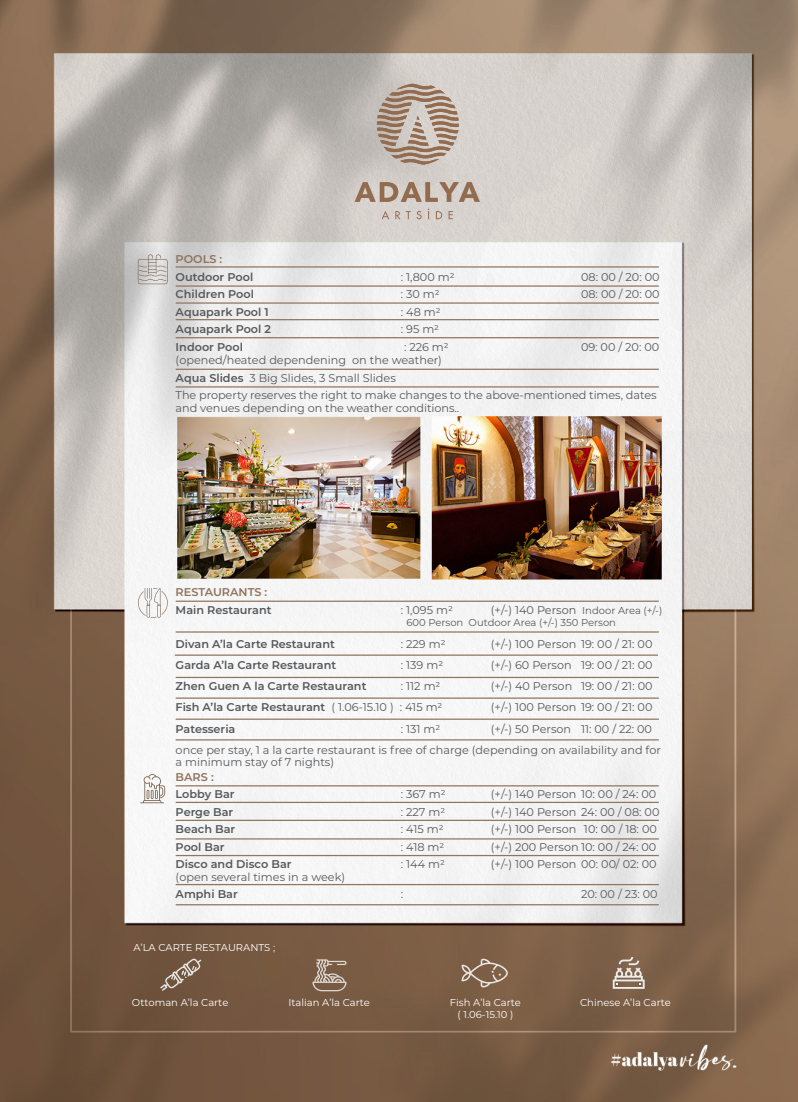
<style>
.page{position:relative;width:798px;height:1102px;background:#fff}
.page>*{position:absolute;margin:0;border:0;box-sizing:border-box;transform-origin:0 0}
.t1{font:11.25px/17.5px "Montserrat";color:#57585a}
.t2{font:600 11.25px "Montserrat";color:#57585a}
.t3{font:600 11.25px "Montserrat";color:#8e735d}
.t4{font:10px/12px "Montserrat";color:#fff;text-align:center}
.t5{font:10px/12.5px "Montserrat";color:#57585a}
.s1{font-weight:600}
.s2{font-size:11.25px}
.s3{font-weight:400}
</style>
<div class="page">
<img style="left:0;top:0;width:797px;height:1102px">
<hr style="left:175px;top:285px;width:483px;height:2px;background:#8f765f">
<hr style="left:175px;top:266px;width:483px;height:2px;background:#8f765f">
<hr style="left:175px;top:302px;width:483px;height:2px;background:#8f765f">
<hr style="left:175px;top:319px;width:483px;height:1px;background:#8f765f">
<hr style="left:175px;top:337px;width:483px;height:1px;background:#8f765f">
<hr style="left:175px;top:369px;width:483px;height:1px;background:#8f765f">
<hr style="left:175px;top:386px;width:483px;height:2px;background:#8f765f">
<hr style="left:175px;top:601px;width:483px;height:1px;background:#8f765f">
<hr style="left:175px;top:631px;width:483px;height:2px;background:#8f765f">
<hr style="left:175px;top:655px;width:482px;height:1px;background:#8f765f">
<hr style="left:175px;top:677px;width:483px;height:1px;background:#8f765f">
<hr style="left:175px;top:698px;width:483px;height:1px;background:#8f765f">
<hr style="left:175px;top:719px;width:483px;height:1px;background:#8f765f">
<hr style="left:175px;top:739px;width:483px;height:1px;background:#8f765f">
<hr style="left:175px;top:785px;width:483px;height:1px;background:#8f765f">
<hr style="left:175px;top:820px;width:483px;height:1px;background:#8f765f">
<hr style="left:175px;top:838px;width:483px;height:2px;background:#8f765f">
<hr style="left:175px;top:855px;width:483px;height:1px;background:#8f765f">
<hr style="left:175px;top:884px;width:483px;height:1px;background:#8f765f">
<hr style="left:175px;top:904px;width:483px;height:1px;background:#8f765f">
<hr style="left:175px;top:802px;width:483px;height:1px;background:#8f765f">
<svg style="left:160px;top:959px;width:41px;height:32px"></svg>
<svg style="left:312px;top:959px;width:34px;height:32px"></svg>
<svg style="left:461px;top:959px;width:47px;height:28px"></svg>
<svg style="left:138px;top:254px;width:29px;height:30px"></svg>
<svg style="left:138px;top:588px;width:30px;height:30px"></svg>
<svg style="left:140px;top:774px;width:25px;height:29px"></svg>
<svg style="left:381px;top:211px;width:8px;height:8px"></svg>
<svg style="left:395px;top:211px;width:15px;height:8px"></svg>
<svg style="left:416px;top:211px;width:5px;height:8px"></svg>
<svg style="left:436px;top:211px;width:6px;height:8px"></svg>
<svg style="left:448px;top:211px;width:5px;height:8px"></svg>
<svg style="left:354px;top:182px;width:126px;height:20px"></svg>
<svg style="left:377px;top:84px;width:81px;height:81px"></svg>
<svg style="left:612px;top:957px;width:32px;height:32px"></svg>
<p class="t3" style="left:175px;top:251px;width:48px">POOLS :</p>
<p class="t2" style="left:175px;top:269px;width:79px">Outdoor Pool</p>
<p class="t1" style="left:400px;top:267px;width:55px">: 1,800 m2</p>
<p class="t1" style="left:580px;top:267px;width:80px">08: 00 / 20: 00</p>
<p class="t2" style="left:175px;top:286px;width:80px">Children Pool</p>
<p class="t1" style="left:400px;top:285px;width:40px">: 30 m2</p>
<p class="t1" style="left:580px;top:285px;width:80px">08: 00 / 20: 00</p>
<p class="t2" style="left:175px;top:304px;width:95px">Aquapark Pool 1</p>
<p class="t1" style="left:400px;top:302px;width:41px">: 48 m2</p>
<p class="t2" style="left:175px;top:321px;width:95px">Aquapark Pool 2</p>
<p class="t1" style="left:400px;top:320px;width:40px">: 95 m2</p>
<p class="t2" style="left:175px;top:339px;width:69px">Indoor Pool</p>
<p class="t1" style="left:404px;top:337px;width:46px">: 226 m2</p>
<p class="t1" style="left:580px;top:337px;width:80px">09: 00 / 20: 00</p>
<p class="t1" style="left:175px;top:351px;width:482px">(opened/heated dependening on the weather)<br><span class="s1">Aqua Slides</span> 3 Big Slides, 3 Small Slides<br>The property reserves the right to make changes to the above-mentioned times, dates</p>
<p class="t1" style="left:175px;top:399px;width:285px">and venues depending on the weather conditions..</p>
<p class="t3" style="left:175px;top:584px;width:93px">RESTAURANTS :</p>
<p class="t2" style="left:175px;top:602px;width:97px">Main Restaurant</p>
<p class="t1" style="left:400px;top:601px;width:54px">: 1,095 m2</p>
<p class="t5" style="left:406px;top:604px;width:257px;text-indent:84px"><span class="s2">(+/-) 140 Person</span> Indoor Area (+/-)<br>600 Person Outdoor Area (+/-) 350 Person</p>
<p class="t2" style="left:175px;top:636px;width:161px">Divan A’la Carte Restaurant</p>
<p class="t1" style="left:400px;top:634px;width:46px">: 229 m2</p>
<p class="t1" style="left:490px;top:634px;width:163px">(+/-) 100 Person 19: 00 / 21: 00</p>
<p class="t2" style="left:175px;top:657px;width:162px">Garda A’la Carte Restaurant</p>
<p class="t1" style="left:400px;top:656px;width:44px">: 139 m2</p>
<p class="t1" style="left:490px;top:656px;width:163px">(+/-) 60 Person 19: 00 / 21: 00</p>
<p class="t2" style="left:175px;top:678px;width:192px">Zhen Guen A la Carte Restaurant</p>
<p class="t1" style="left:400px;top:677px;width:41px">: 112 m2</p>
<p class="t1" style="left:490px;top:677px;width:163px">(+/-) 40 Person 19: 00 / 21: 00</p>
<p class="t2" style="left:175px;top:699px;width:268px">Fish A’la Carte Restaurant <span class="s3">( 1.06-15.10 ) : 415 m2</span></p>
<p class="t1" style="left:490px;top:698px;width:163px">(+/-) 100 Person 19: 00 / 21: 00</p>
<p class="t2" style="left:175px;top:721px;width:61px">Patesseria</p>
<p class="t1" style="left:400px;top:719px;width:41px">: 131 m2</p>
<p class="t1" style="left:175px;top:718px;width:486px;line-height:21.2px;text-indent:315px">(+/-) 50 Person 11: 00 / 22: 00 once per stay, 1 a la carte restaurant is free of charge (depending on availability and for</p>
<p class="t1" style="left:175px;top:753px;width:160px">a minimum stay of 7 nights)</p>
<p class="t3" style="left:175px;top:769px;width:40px">BARS :</p>
<p class="t2" style="left:175px;top:786px;width:60px">Lobby Bar</p>
<p class="t1" style="left:400px;top:785px;width:46px">: 367 m2</p>
<p class="t1" style="left:490px;top:785px;width:167px">(+/-) 140 Person 10: 00 / 24: 00</p>
<p class="t2" style="left:175px;top:804px;width:59px">Perge Bar</p>
<p class="t1" style="left:400px;top:803px;width:46px">: 227 m2</p>
<p class="t1" style="left:490px;top:803px;width:170px">(+/-) 140 Person 24: 00 / 08: 00</p>
<p class="t2" style="left:175px;top:821px;width:61px">Beach Bar</p>
<p class="t1" style="left:400px;top:820px;width:44px">: 415 m2</p>
<p class="t1" style="left:490px;top:820px;width:167px">(+/-) 100 Person 10: 00 / 18: 00</p>
<p class="t2" style="left:175px;top:839px;width:51px">Pool Bar</p>
<p class="t1" style="left:400px;top:838px;width:45px">: 418 m2</p>
<p class="t1" style="left:490px;top:838px;width:167px">(+/-) 200 Person 10: 00 / 24: 00</p>
<p class="t2" style="left:175px;top:856px;width:117px">Disco and Disco Bar</p>
<p class="t1" style="left:400px;top:855px;width:45px">: 144 m2</p>
<p class="t1" style="left:490px;top:855px;width:167px">(+/-) 100 Person 00: 00/ 02: 00</p>
<p class="t1" style="left:175px;top:868px;width:171px">(open several times in a week)</p>
<p class="t2" style="left:175px;top:886px;width:64px">Amphi Bar</p>
<p class="t1" style="left:400px;top:885px;width:4px">:</p>
<p class="t1" style="left:580px;top:885px;width:78px">20: 00 / 23: 00</p>
<p class="t4" style="left:133px;top:941px;width:143px">A’LA CARTE RESTAURANTS ;</p>
<p class="t4" style="left:132px;top:996px;width:98px">Ottoman A’la Carte</p>
<p class="t4" style="left:288px;top:996px;width:83px">Italian A’la Carte</p>
<p class="t4" style="left:449px;top:996px;width:73px">Fish A’la Carte ( 1.06-15.10 )</p>
<p class="t4" style="left:580px;top:996px;width:92px">Chinese A’la Carte</p>
</div>
